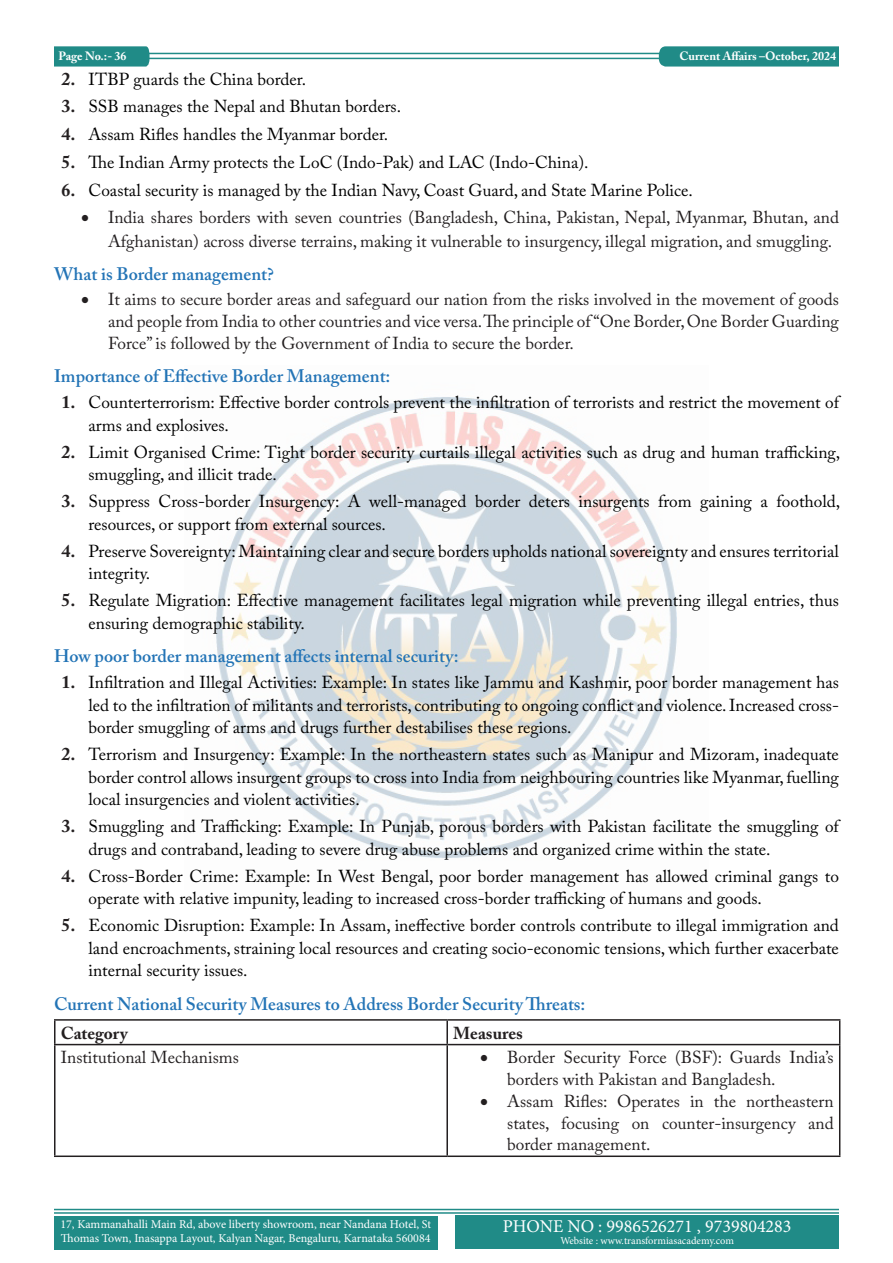
<style>
.page{position:relative;width:893px;height:1263px;background:#fff}
.page>*{position:absolute;margin:0;border:0;box-sizing:border-box;transform-origin:0 0}
.Sub_heading{font:600 18px "Adobe Caslon Pro";color:#2374b6}
.t1{font:18px "Minion Pro";color:#fff}
.t2{font:17.25px/22.5px "Adobe Caslon Pro";color:#000}
.Paragraph{font:17.25px/21.8px "Adobe Caslon Pro";color:#231f20}
.Paragraph-2{font:700 17.25px "Adobe Caslon Pro";color:#231f20}
.t3{font:12px/14.4px "Minion Pro";letter-spacing:-.005em;color:#fff}
.t4{font:700 12px "Adobe Caslon Pro";color:#fff}
.t5{font:10.5px "Minion Pro";color:#fff}
.s1{font-weight:700;font-size:18px;color:#231f20}
</style>
<div class="page">
<hr style="left:148px;top:53px;width:691px;height:1px;background:#208b87">
<hr style="left:148px;top:58px;width:690px;height:1px;background:#208b87">
<svg style="left:54px;top:46px;width:96px;height:21px;background:#2a908c"></svg>
<svg style="left:659px;top:46px;width:180px;height:21px;background:#29908c"></svg>
<hr style="left:54px;top:1209px;width:785px;height:1px;background:#208b87">
<hr style="left:54px;top:1212px;width:785px;height:2px;background:#208b87">
<div style="left:54px;top:1216px;width:383px;height:33px;background:#208b87"></div>
<div style="left:455px;top:1216px;width:384px;height:33px;background:#208b87"></div>
<img style="left:216px;top:397px;width:461px;height:461px">
<hr style="left:54px;top:1019px;width:393px;height:2px;background:#231f20">
<hr style="left:54px;top:1021px;width:2px;height:23px;background:#231f20">
<hr style="left:447px;top:1019px;width:393px;height:2px;background:#231f20">
<hr style="left:446px;top:1021px;width:2px;height:23px;background:#231f20">
<svg style="left:839px;top:1021px;width:1px;height:23px"></svg>
<hr style="left:54px;top:1044px;width:393px;height:1px;background:#231f20">
<hr style="left:54px;top:1045px;width:2px;height:110px;background:#231f20">
<hr style="left:447px;top:1044px;width:393px;height:1px;background:#231f20">
<hr style="left:446px;top:1045px;width:2px;height:110px;background:#231f20">
<hr style="left:839px;top:1045px;width:1px;height:110px;background:#231f20">
<hr style="left:54px;top:1155px;width:393px;height:2px;background:#231f20">
<hr style="left:447px;top:1155px;width:393px;height:2px;background:#231f20">
<p class="t4" style="left:59px;top:49px;width:70px">Page No.:- 36</p>
<p class="t4" style="left:679px;top:49px;width:158px">Current Affairs –October, 2024</p>
<p class="t2" style="left:62px;top:67px;width:246px"><span class="s1">2.</span> ITBP guards the China border.</p>
<p class="t2" style="left:62px;top:95px;width:341px"><span class="s1">3.</span> SSB manages the Nepal and Bhutan borders.</p>
<p class="t2" style="left:62px;top:123px;width:328px"><span class="s1">4.</span> Assam Rifles handles the Myanmar border.</p>
<p class="t2" style="left:62px;top:151px;width:528px"><span class="s1">5.</span> The Indian Army protects the LoC (Indo-Pak) and LAC (Indo-China).</p>
<p class="t2" style="left:62px;top:178px;width:633px"><span class="s1">6.</span> Coastal security is managed by the Indian Navy, Coast Guard, and State Marine Police.</p>
<p class="Paragraph" style="left:108px;top:206px;width:733px;line-height:23.2px;text-indent:-27px">• India shares borders with seven countries (Bangladesh, China, Pakistan, Nepal, Myanmar, Bhutan, and<br>Afghanistan) across diverse terrains, making it vulnerable to insurgency, illegal migration, and smuggling.</p>
<p class="Sub_heading" style="left:54px;top:263px;width:221px">What is Border management?</p>
<p class="Paragraph" style="left:108px;top:289px;width:732px;text-align:justify;text-indent:-27px">• It aims to secure border areas and safeguard our nation from the risks involved in the movement of goods and people from India to other countries and vice versa. The principle of “One Border, One Border Guarding Force” is followed by the Government of India to secure the border.</p>
<p class="Sub_heading" style="left:54px;top:365px;width:338px">Importance of Effective Border Management:</p>
<p class="t2" style="left:88px;top:391px;width:752px;text-indent:-27px"><span class="s1">1.</span> Counterterrorism: Effective border controls prevent the infiltration of terrorists and restrict the movement of arms and explosives.</p>
<p class="t2" style="left:88px;top:441px;width:753px;text-indent:-27px"><span class="s1">2.</span> Limit Organised Crime: Tight border security curtails illegal activities such as drug and human trafficking, smuggling, and illicit trade.</p>
<p class="t2" style="left:88px;top:490px;width:753px;text-indent:-27px"><span class="s1">3.</span> Suppress Cross-border Insurgency: A well-managed border deters insurgents from gaining a foothold, resources, or support from external sources.</p>
<p class="t2" style="left:88px;top:540px;width:752px;text-indent:-27px"><span class="s1">4.</span> Preserve Sovereignty: Maintaining clear and secure borders upholds national sovereignty and ensures territorial integrity.</p>
<p class="t2" style="left:88px;top:589px;width:752px;text-indent:-27px"><span class="s1">5.</span> Regulate Migration: Effective management facilitates legal migration while preventing illegal entries, thus ensuring demographic stability.</p>
<p class="Sub_heading" style="left:54px;top:645px;width:406px">How poor border management affects internal security:</p>
<p class="t2" style="left:88px;top:671px;width:752px;text-align:justify;text-indent:-27px"><span class="s1">1.</span> Infiltration and Illegal Activities: Example: In states like Jammu and Kashmir, poor border management has led to the infiltration of militants and terrorists, contributing to ongoing conflict and violence. Increased cross&shy;border smuggling of arms and drugs further destabilises these regions.</p>
<p class="t2" style="left:88px;top:743px;width:752px;text-align:justify;text-indent:-27px"><span class="s1">2.</span> Terrorism and Insurgency: Example: In the northeastern states such as Manipur and Mizoram, inadequate border control allows insurgent groups to cross into India from neighbouring countries like Myanmar, fuelling local insurgencies and violent activities.</p>
<p class="t2" style="left:88px;top:815px;width:752px;text-indent:-27px"><span class="s1">3.</span> Smuggling and Trafficking: Example: In Punjab, porous borders with Pakistan facilitate the smuggling of drugs and contraband, leading to severe drug abuse problems and organized crime within the state.</p>
<p class="t2" style="left:88px;top:864px;width:752px;text-indent:-27px"><span class="s1">4.</span> Cross-Border Crime: Example: In West Bengal, poor border management has allowed criminal gangs to operate with relative impunity, leading to increased cross-border trafficking of humans and goods.</p>
<p class="t2" style="left:88px;top:914px;width:752px;text-align:justify;text-indent:-27px"><span class="s1">5.</span> Economic Disruption: Example: In Assam, ineffective border controls contribute to illegal immigration and land encroachments, straining local resources and creating socio-economic tensions, which further exacerbate internal security issues.</p>
<p class="Sub_heading" style="left:54px;top:993px;width:533px">Current National Security Measures to Address Border Security Threats:</p>
<p class="Paragraph-2" style="left:61px;top:1022px;width:68px">Category</p>
<p class="Paragraph-2" style="left:453px;top:1022px;width:71px">Measures</p>
<p class="Paragraph" style="left:61px;top:1046px;width:180px">Institutional Mechanisms</p>
<p class="Paragraph" style="left:507px;top:1046px;width:328px;text-indent:-27px">• Border Security Force (BSF): Guards India’s borders with Pakistan and Bangladesh.</p>
<p class="Paragraph" style="left:507px;top:1090px;width:328px;text-align:justify;text-indent:-27px">• Assam Rifles: Operates in the northeastern states, focusing on counter-insurgency and border management.</p>
<p class="t3" style="left:60px;top:1217px;width:372px">17, Kammanahalli Main Rd, above liberty showroom, near Nandana Hotel, St<br>Thomas Town, Inasappa Layout, Kalyan Nagar, Bengaluru, Karnataka 560084</p>
<p class="t1" style="left:503px;top:1214px;width:290px">PHONE NO : 9986526271 , 9739804283</p>
<p class="t5" style="left:560px;top:1234px;width:175px">Website : www.transformiasacademy.com</p>
</div>
